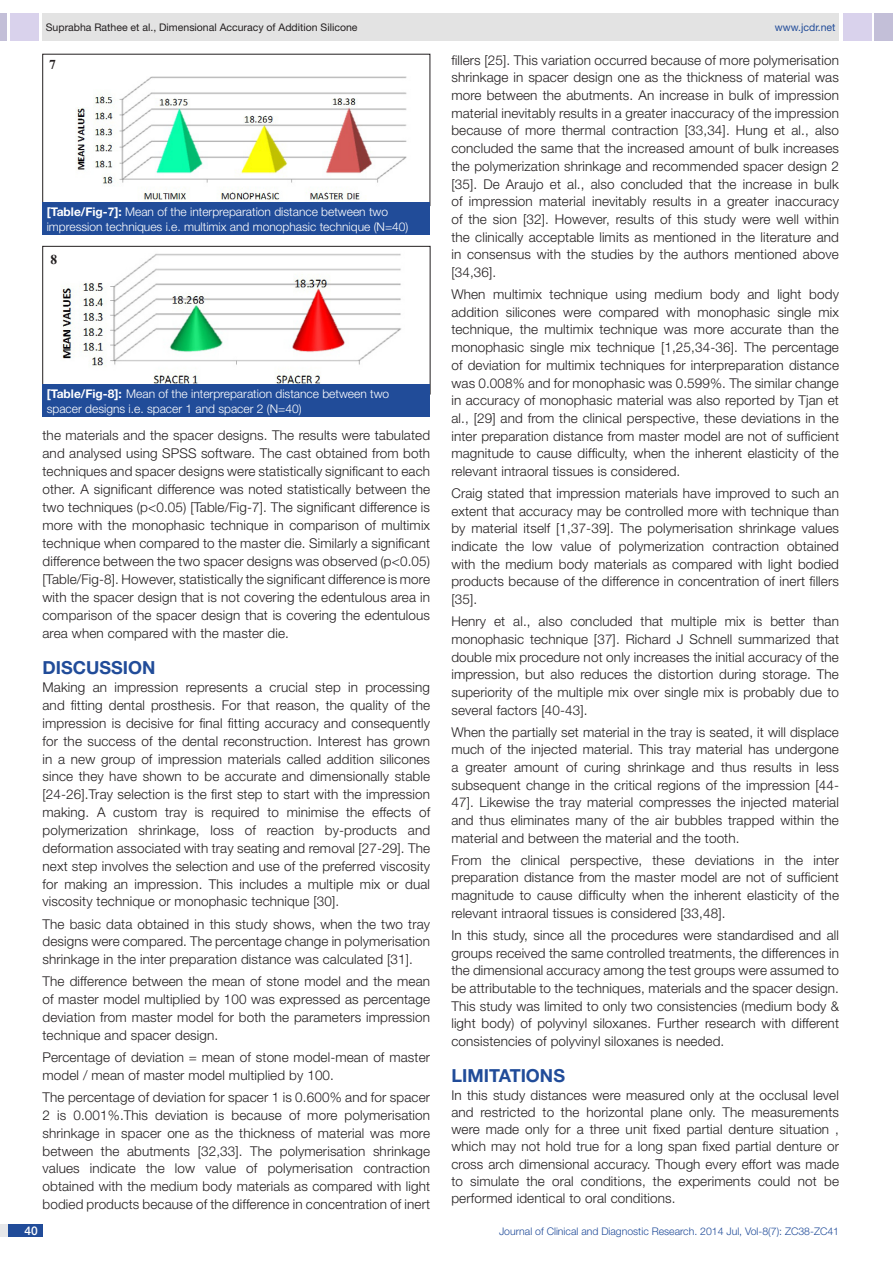
<style>
.page{position:relative;width:893px;height:1263px;background:#fff}
.page>*{position:absolute;margin:0;border:0;box-sizing:border-box;transform-origin:0 0}
.Level_1{font:700 18px "Helvetica Neue";color:#214c99}
.Body_text{font:300 13.5px/17.7px "Helvetica Neue";letter-spacing:.01em;color:#231f20;text-align:justify}
.Level_1-2{font:300 13.5px/17.2px "Helvetica Neue";letter-spacing:.01em;color:#231f20;text-align:justify}
.t1{font:700 13.5px "Times New Roman";color:#231f20}
.Table_text{font:300 12px "Helvetica Neue";color:#fff}
.t2{font:500 12px "Helvetica Neue";color:#fff}
.t3{font:300 10.5px "Helvetica Neue";color:#214c99}
.t4{font:10.5px "Helvetica Neue";color:#231f20}
.t5{font:10.5px "Helvetica Neue";color:#214c99}
.s1{font-weight:700}
</style>
<div class="page">
<div style="left:0;top:13px;width:7px;height:28px;background:#c3bfd8"></div>
<div style="left:10px;top:13px;width:29px;height:28px;background:#d9d2ec"></div>
<div style="left:43px;top:13px;width:796px;height:28px;background:#e3e3e3"></div>
<div style="left:875px;top:13px;width:18px;height:28px;background:#c3bfd8"></div>
<div style="left:843px;top:13px;width:29px;height:28px;background:#d9d2ec"></div>
<div style="left:0;top:1224px;width:43px;height:13px;background:#e6e7e9"></div>
<div style="left:8px;top:1224px;width:35px;height:13px;background:#214c99"></div>
<img style="left:76px;top:76px;width:331px;height:125px">
<div style="left:43px;top:202px;width:387px;height:33px;background:#214c99"></div>
<img style="left:61px;top:253px;width:340px;height:131px">
<div style="left:43px;top:246px;width:387px;height:148px;border:1px solid #231f20"></div>
<div style="left:43px;top:384px;width:387px;height:33px;background:#214c99"></div>
<p class="t4" style="left:46px;top:21px;width:313px">Suprabha Rathee et al., Dimensional Accuracy of Addition Silicone</p>
<p class="t5" style="left:775px;top:21px;width:62px">www.jcdr.net</p>
<p class="t1" style="left:49px;top:55px;width:8px">7</p>
<p class="Table_text" style="left:47px;top:204px;width:343px"><span class="s1">[TABLE/FIG-7]:</span> Mean of the interpreparation distance between two</p>
<p class="Table_text" style="left:47px;top:219px;width:363px">impression techniques i.e. multimix and monophasic technique (N=40)</p>
<p class="t1" style="left:50px;top:250px;width:8px">8</p>
<p class="Table_text" style="left:47px;top:386px;width:344px"><span class="s1">[TABLE/FIG-8]:</span> Mean of the interpreparation distance between two</p>
<p class="Table_text" style="left:47px;top:401px;width:256px">spacer designs i.e. spacer 1 and spacer 2 (N=40)</p>
<p class="Body_text" style="left:43px;top:426px;width:389px">the materials and the spacer designs. The results were tabulated and analysed using SPSS software. The cast obtained from both techniques and spacer designs were statistically significant to each other. A significant difference was noted statistically between the two techniques (p&lt;0.05) [Table/Fig-7]. The significant difference is more with the monophasic technique in comparison of multimix technique when compared to the master die. Similarly a significant difference between the two spacer designs was observed (p&lt;0.05) [Table/Fig-8]. However, statistically the significant difference is more with the spacer design that is not covering the edentulous area in comparison of the spacer design that is covering the edentulous area when compared with the master die.</p>
<p class="Level_1" style="left:43px;top:657px;width:12px">DISC</p>
<p class="Level_1" style="left:86px;top:657px;width:25px">USSIO</p>
<p class="Level_1" style="left:142px;top:657px;width:15px">N</p>
<p class="Body_text" style="left:43px;top:678px;width:389px">Making an impression represents a crucial step in processing and fitting dental prosthesis. For that reason, the quality of the impression is decisive for final fitting accuracy and consequently for the success of the dental reconstruction. Interest has grown in a new group of impression materials called addition silicones since they have shown to be accurate and dimensionally stable [24-26].Tray selection is the first step to start with the impression making. A custom tray is required to minimise the effects of polymerization shrinkage, loss of reaction by-products and deformation associated with tray seating and removal [27-29]. The next step involves the selection and use of the preferred viscosity for making an impression. This includes a multiple mix or dual viscosity technique or monophasic technique [30].</p>
<p class="Body_text" style="left:43px;top:914px;width:389px">The basic data obtained in this study shows, when the two tray designs were compared. The percentage change in polymerisation shrinkage in the inter preparation distance was calculated [31].</p>
<p class="Body_text" style="left:43px;top:972px;width:389px">The difference between the mean of stone model and the mean of master model multiplied by 100 was expressed as percentage deviation from master model for both the parameters impression technique and spacer design.</p>
<p class="Body_text" style="left:43px;top:1048px;width:389px">Percentage of deviation = mean of stone model-mean of master model / mean of master model multiplied by 100.</p>
<p class="Body_text" style="left:43px;top:1088px;width:389px">The percentage of deviation for spacer 1 is 0.600% and for spacer 2 is 0.001%.This deviation is because of more polymerisation shrinkage in spacer one as the thickness of material was more between the abutments [32,33]. The polymerisation shrinkage values indicate the low value of polymerisation contraction obtained with the medium body materials as compared with light bodied products because of the difference in concentration of inert</p>
<p class="Body_text" style="left:451px;top:51px;width:389px">fillers [25]. This variation occurred because of more polymerisation shrinkage in spacer design one as the thickness of material was more between the abutments. An increase in bulk of impression material inevitably results in a greater inaccuracy of the impression because of more thermal contraction [33,34]. Hung et al., also concluded the same that the increased amount of bulk increases the polymerization shrinkage and recommended spacer design 2 [35]. De Araujo et al., also concluded that the increase in bulk of impression material inevitably results in a greater inaccuracy of the sion [32]. However, results of this study were well within the clinically acceptable limits as mentioned in the literature and in consensus with the studies by the authors mentioned above [34,36].</p>
<p class="Body_text" style="left:451px;top:285px;width:389px">When multimix technique using medium body and light body addition silicones were compared with monophasic single mix technique, the multimix technique was more accurate than the monophasic single mix technique [1,25,34-36]. The percentage of deviation for multimix techniques for interpreparation distance was 0.008% and for monophasic was 0.599%. The similar change in accuracy of monophasic material was also reported by Tjan et al., [29] and from the clinical perspective, these deviations in the inter preparation distance from master model are not of sufficient magnitude to cause difficulty, when the inherent elasticity of the relevant intraoral tissues is considered.</p>
<p class="Body_text" style="left:451px;top:484px;width:389px">Craig stated that impression materials have improved to such an extent that accuracy may be controlled more with technique than by material itself [1,37-39]. The polymerisation shrinkage values indicate the low value of polymerization contraction obtained with the medium body materials as compared with light bodied products because of the difference in concentration of inert fillers [35].</p>
<p class="Body_text" style="left:451px;top:612px;width:389px">Henry et al., also concluded that multiple mix is better than monophasic technique [37]. Richard J Schnell summarized that double mix procedure not only increases the initial accuracy of the impression, but also reduces the distortion during storage. The superiority of the multiple mix over single mix is probably due to several factors [40-43].</p>
<p class="Body_text" style="left:451px;top:723px;width:389px">When the partially set material in the tray is seated, it will displace much of the injected material. This tray material has undergone a greater amount of curing shrinkage and thus results in less subsequent change in the critical regions of the impression [44- 47]. Likewise the tray material compresses the injected material and thus eliminates many of the air bubbles trapped within the material and between the material and the tooth.</p>
<p class="Body_text" style="left:451px;top:851px;width:389px">From the clinical perspective, these deviations in the inter preparation distance from the master model are not of sufficient magnitude to cause difficulty when the inherent elasticity of the relevant intraoral tissues is considered [33,48].</p>
<p class="Body_text" style="left:451px;top:926px;width:389px">In this study, since all the procedures were standardised and all groups received the same controlled treatments, the differences in the dimensional accuracy among the test groups were assumed to be attributable to the techniques, materials and the spacer design.<br>This study was limited to only two consistencies (medium body &amp; light body) of polyvinyl siloxanes. Further research with different consistencies of polyvinyl siloxanes is needed.</p>
<p class="Level_1" style="left:451px;top:1065px;width:115px">LIMITATIONS</p>
<p class="Level_1-2" style="left:451px;top:1086px;width:389px">In this study distances were measured only at the occlusal level and restricted to the horizontal plane only. The measurements were made only for a three unit fixed partial denture situation , which may not hold true for a long span fixed partial denture or cross arch dimensional accuracy. Though every effort was made to simulate the oral conditions, the experiments could not be performed identical to oral conditions.</p>
<p class="t2" style="left:24px;top:1223px;width:15px">40</p>
<p class="t3" style="left:499px;top:1225px;width:342px">Journal of Clinical and Diagnostic Research. 2014 Jul, Vol-8(7): ZC38-ZC41</p>
</div>
